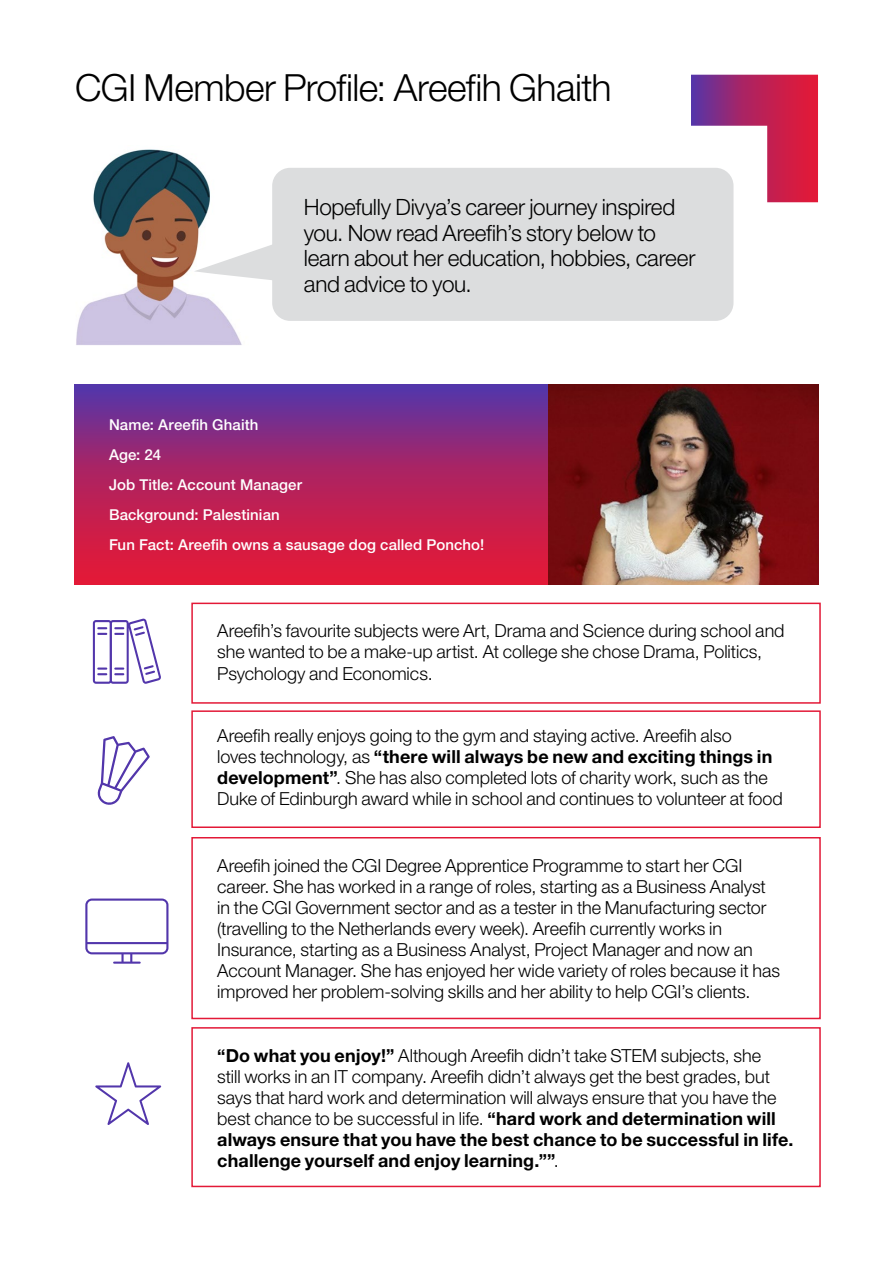
<style>
.page{position:relative;width:893px;height:1263px;background:#fff}
.page>*{position:absolute;margin:0;border:0;box-sizing:border-box;transform-origin:0 0}
.t1{font:300 37.5px "Helvetica Neue LT Pro";letter-spacing:-.015em;color:#000}
.t2{font:300 22.5px/25.5px "Helvetica Neue LT Pro";letter-spacing:-.01em;color:#000}
.t3{font:300 18px/21px "Helvetica Neue LT Pro";color:#000}
.t4{font:500 15px/30px "Helvetica Neue LT Pro";letter-spacing:.005em;color:#fff}
.s1{font-weight:700}
</style>
<div class="page">
<img style="left:76px;top:149px;width:166px;height:196px">
<svg style="left:691px;top:75px;width:127px;height:127px"></svg>
<div style="left:272px;top:168px;width:461px;height:153px;background:#dcddde;border-radius:18px"></div>
<svg style="left:194px;top:215px;width:78px;height:76px"></svg>
<svg style="left:75px;top:384px;width:474px;height:201px;background:#a82464"></svg>
<div style="left:191px;top:603px;width:630px;height:101px;background:#fff;border:2px solid #e31937"></div>
<div style="left:191px;top:837px;width:630px;height:182px;background:#fff;border:2px solid #e31937"></div>
<div style="left:191px;top:710px;width:630px;height:118px;background:#fff;border:2px solid #e31937"></div>
<div style="left:191px;top:1027px;width:630px;height:160px;background:#fff;border:2px solid #e31937"></div>
<img style="left:549px;top:384px;width:269px;height:201px">
<svg style="left:93px;top:618px;width:68px;height:66px"></svg>
<svg style="left:97px;top:736px;width:53px;height:69px"></svg>
<svg style="left:85px;top:898px;width:83px;height:66px"></svg>
<svg style="left:95px;top:1062px;width:66px;height:63px"></svg>
<h1 class="t1" style="left:75px;top:65px;width:538px">CGI Member Profile: Areefih Ghaith</h1>
<p class="t2" style="left:304px;top:194px;width:393px">Hopefully Divya’s career journey inspired you. Now read Areefih’s story below to learn about her education, hobbies, career and advice to you.</p>
<p class="t4" style="left:109px;top:410px;width:377px">Name: Areefih Ghaith<br>Age: 24<br>Job Title: Account Manager<br>Background: Palestinian<br>Fun Fact: Areefih owns a sausage dog called Poncho!</p>
<p class="t3" style="left:217px;top:620px;width:569px">Areefih’s favourite subjects were Art, Drama and Science during school and she wanted to be a make-up artist. At college she chose Drama, Politics,<br>Psychology and Economics.</p>
<p class="t3" style="left:217px;top:725px;width:567px">Areefih really enjoys going to the gym and staying active. Areefih also<br>loves technology, as <span class="s1">“there will always be new and exciting things in development”</span>. She has also completed lots of charity work, such as the Duke of Edinburgh award while in school and continues to volunteer at food</p>
<p class="t3" style="left:217px;top:855px;width:564px">Areefih joined the CGI Degree Apprentice Programme to start her CGI career. She has worked in a range of roles, starting as a Business Analyst in the CGI Government sector and as a tester in the Manufacturing sector (travelling to the Netherlands every week). Areefih currently works in Insurance, starting as a Business Analyst, Project Manager and now an Account Manager. She has enjoyed her wide variety of roles because it has improved her problem-solving skills and her ability to help CGI’s clients.</p>
<p class="t3" style="left:217px;top:1045px;width:578px"><span class="s1">“Do what you enjoy!”</span> Although Areefih didn’t take STEM subjects, she<br>still works in an IT company. Areefih didn’t always get the best grades, but says that hard work and determination will always ensure that you have the best chance to be successful in life. <span class="s1">“hard work and determination will always ensure that you have the best chance to be successful in life. challenge yourself and enjoy learning.””</span>.</p>
</div>
